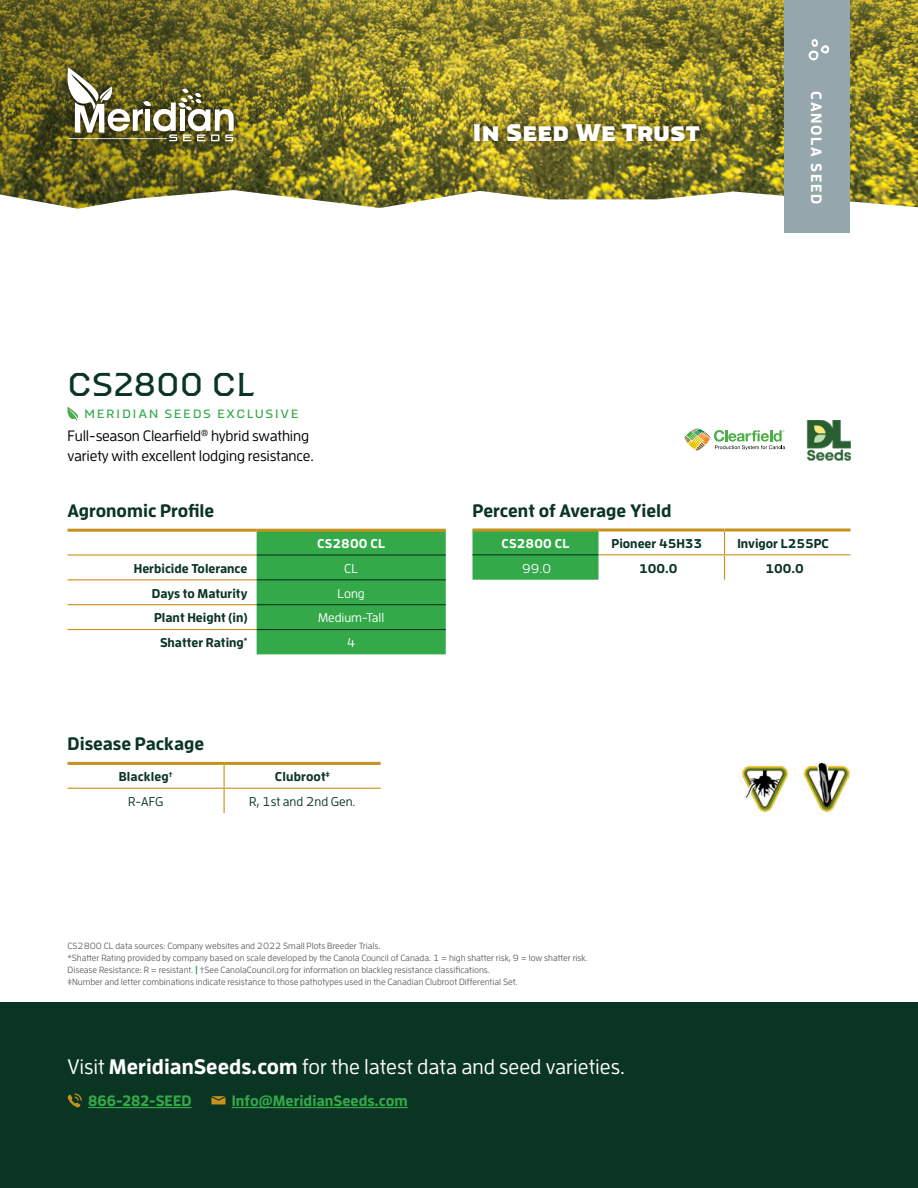
<style>
.page{position:relative;width:918px;height:1188px;background:#fff}
.page>*{position:absolute;margin:0;border:0;box-sizing:border-box;transform-origin:0 0}
.t1{font:33px "Worker";color:#0b3523}
.t2{font:900 24px "Worker";color:#fff}
.t3{font:500 21px "Enzo OT";color:#fff}
.t4{font:700 18px "Enzo OT";color:#0b3523}
.t5{font:500 15px/19.5px "Enzo OT";letter-spacing:-.01em;color:#000}
.t6{font:700 15px "Enzo OT";color:#34a94a}
.t7{font:700 15px "Enzo OT";letter-spacing:.11em;color:#fff}
.t8{font:700 12.75px "Enzo OT";color:#0b3523}
.t9{font:500 12.75px "Enzo OT";color:#fff}
.t10{font:500 12.75px "Enzo OT";color:#0b3523}
.t11{font:700 12.75px "Enzo OT";letter-spacing:.01em;color:#fff}
.t12{font:12px "Worker";letter-spacing:.13em;color:#34a94a}
.t13{font:500 9px/12px "Enzo OT";color:#636466}
.s1{font-weight:700;color:#34a94a}
.s2{font-weight:700}
</style>
<div class="page">
<div style="left:0;top:1002px;width:918px;height:186px;background:#0b3523"></div>
<hr style="left:88px;top:1107px;width:104px;height:1px;background:#34a94a">
<hr style="left:232px;top:1107px;width:176px;height:1px;background:#34a94a">
<svg style="left:68px;top:1093px;width:14px;height:14px"></svg>
<svg style="left:211px;top:1096px;width:15px;height:8px"></svg>
<img style="left:377px;top:0;width:541px;height:190px">
<svg style="left:0;top:0;width:377px;height:190px"></svg>
<svg style="left:0;top:190px;width:918px;height:43px"></svg>
<div style="left:60px;top:60px;width:182px;height:90px;background:#000;opacity:.75"></div>
<img style="left:68px;top:68px;width:166px;height:73px">
<svg style="left:68px;top:407px;width:10px;height:14px"></svg>
<div style="left:467px;top:115px;width:241px;height:34px;background:#000;opacity:.75"></div>
<div style="left:784px;top:0;width:66px;height:232px;background:#95a7ad"></div>
<svg style="left:808px;top:39px;width:21px;height:21px"></svg>
<hr style="left:68px;top:762px;width:156px;height:3px;background:#c7911b">
<hr style="left:224px;top:762px;width:157px;height:3px;background:#c7911b">
<hr style="left:68px;top:788px;width:156px;height:1px;background:#c7911b">
<hr style="left:224px;top:788px;width:157px;height:1px;background:#c7911b">
<svg style="left:224px;top:765px;width:1px;height:48px"></svg>
<div style="left:257px;top:532px;width:189px;height:122px;background:#34a94a"></div>
<hr style="left:257px;top:554px;width:189px;height:2px;background:#0b3523">
<hr style="left:257px;top:579px;width:189px;height:1px;background:#0b3523">
<hr style="left:257px;top:604px;width:189px;height:1px;background:#0b3523">
<hr style="left:257px;top:629px;width:189px;height:1px;background:#0b3523">
<hr style="left:68px;top:529px;width:189px;height:3px;background:#c7911b">
<hr style="left:257px;top:529px;width:189px;height:3px;background:#c7911b">
<hr style="left:68px;top:554px;width:189px;height:2px;background:#c7911b">
<hr style="left:68px;top:579px;width:189px;height:1px;background:#c7911b">
<hr style="left:68px;top:604px;width:189px;height:1px;background:#c7911b">
<hr style="left:68px;top:629px;width:189px;height:1px;background:#c7911b">
<img style="left:807px;top:420px;width:43px;height:40px">
<svg style="left:684px;top:428px;width:101px;height:23px"></svg>
<div style="left:472px;top:532px;width:127px;height:48px;background:#34a94a"></div>
<hr style="left:472px;top:554px;width:127px;height:1px;background:#0b3523">
<hr style="left:472px;top:529px;width:127px;height:3px;background:#c7911b">
<hr style="left:599px;top:554px;width:126px;height:1px;background:#c7911b">
<hr style="left:725px;top:554px;width:126px;height:1px;background:#c7911b">
<hr style="left:599px;top:529px;width:126px;height:3px;background:#c7911b">
<hr style="left:725px;top:529px;width:126px;height:3px;background:#c7911b">
<svg style="left:724px;top:532px;width:1px;height:48px"></svg>
<img style="left:803px;top:762px;width:47px;height:50px">
<img style="left:741px;top:766px;width:47px;height:46px">
<h1 class="t1" style="left:68px;top:366px;width:189px">CS2800 CL</h1>
<h3 class="t12" style="left:84px;top:407px;width:216px">MERIDIAN SEEDS EXCLUSIVE</h3>
<h3 class="t5" style="left:68px;top:426px;width:248px">Full-season Clearfield<sup>®</sup> hybrid swathing variety with excellent lodging resistance.</h3>
<h3 class="t4" style="left:68px;top:499px;width:148px">Agronomic Profile</h3>
<h3 class="t11" style="left:317px;top:536px;width:69px">CS2800 CL</h3>
<h3 class="t8" style="left:134px;top:560px;width:115px">Herbicide Tolerance</h3>
<h3 class="t9" style="left:344px;top:561px;width:15px">CL</h3>
<h3 class="t8" style="left:152px;top:585px;width:97px">Days to Maturity</h3>
<h3 class="t9" style="left:338px;top:586px;width:29px">Long</h3>
<h3 class="t8" style="left:154px;top:610px;width:95px">Plant Height (in)</h3>
<h3 class="t9" style="left:318px;top:610px;width:68px">Medium-Tall</h3>
<h3 class="t8" style="left:160px;top:635px;width:89px">Shatter Rating<sup>*</sup></h3>
<h3 class="t9" style="left:347px;top:635px;width:10px">4</h3>
<h3 class="t4" style="left:68px;top:732px;width:138px">Disease Package</h3>
<h3 class="t8" style="left:119px;top:769px;width:55px">Blackleg<sup>†</sup></h3>
<h3 class="t8" style="left:275px;top:769px;width:56px">Clubroot<sup>‡</sup></h3>
<h3 class="t10" style="left:128px;top:794px;width:37px">R-AFG</h3>
<h3 class="t10" style="left:249px;top:794px;width:108px">R, 1st and 2nd Gen.</h3>
<h2 class="t2" style="left:472px;top:119px;width:229px">In Seed We Trust</h2>
<h3 class="t7" style="left:826px;top:91px;width:114px;rotate:90deg">CANOLA SEED</h3>
<h3 class="t4" style="left:472px;top:499px;width:201px">Percent of Average Yield</h3>
<h3 class="t11" style="left:502px;top:536px;width:69px">CS2800 CL</h3>
<h3 class="t8" style="left:612px;top:535px;width:92px">Pioneer 45H33</h3>
<h3 class="t8" style="left:737px;top:535px;width:93px">Invigor L255PC</h3>
<h3 class="t9" style="left:522px;top:561px;width:30px">99.0</h3>
<h3 class="t8" style="left:639px;top:560px;width:40px">100.0</h3>
<h3 class="t8" style="left:765px;top:560px;width:40px">100.0</h3>
<p class="t13" style="left:68px;top:940px;width:522px">CS2800 CL data sources: Company websites and 2022 Small Plots Breeder Trials.<br>*Shatter Rating provided by company based on scale developed by the Canola Council of Canada. 1 = high shatter risk, 9 = low shatter risk.<br>Disease Resistance: R = resistant. <span class="s1">|</span> †See CanolaCouncil.org for information on blackleg resistance classifications.<br>‡Number and letter combinations indicate resistance to those pathotypes used in the Canadian Clubroot Differential Set.</p>
<h3 class="t3" style="left:68px;top:1054px;width:559px">Visit <span class="s2">MeridianSeeds.com</span> for the latest data and seed varieties.</h3>
<h3 class="t6" style="left:88px;top:1091px;width:105px">866-282-SEED</h3>
<h3 class="t6" style="left:232px;top:1091px;width:177px">Info@MeridianSeeds.com</h3>
</div>
